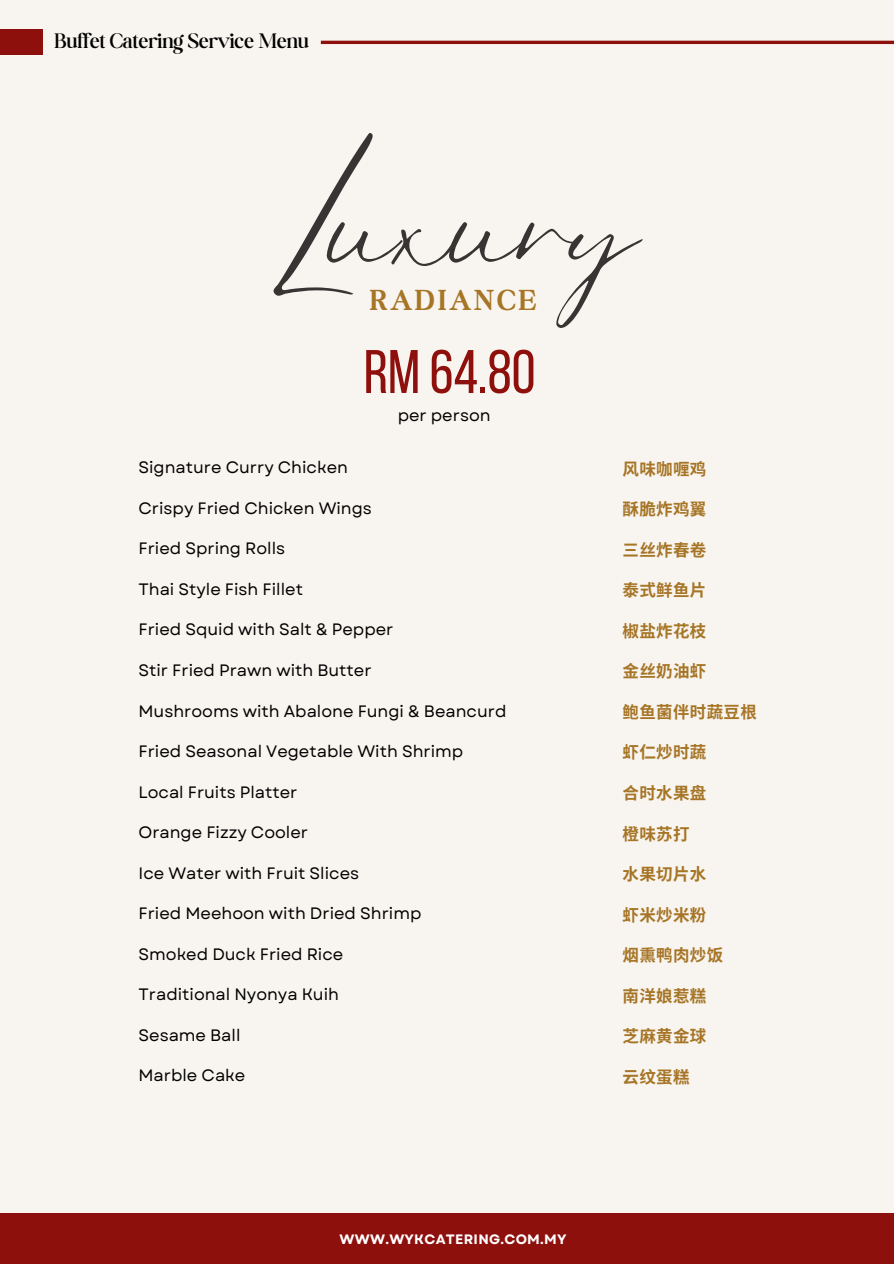
<style>
.page{position:relative;width:894px;height:1264px;background:#fff}
.page>*{position:absolute;margin:0;border:0;box-sizing:border-box;transform-origin:0 0}
.t1{font:127.35px "Eyesome Script";color:#373434}
.t2{font:61.35px "Bebas Neue";color:#8e100c}
.t3{font:700 31.05px "Boston Angel";letter-spacing:.1em;color:#a67526}
.t4{font:300 22.5px "Boston Angel";color:#000}
.t5{font:16.5px "Garet";color:#000}
.t6{font:700 16.5px "Noto Sans CJ Ksc";letter-spacing:.02em;color:#a67526}
.t7{font:700 13.65px "Garet";letter-spacing:.02em;color:#fff}
</style>
<div class="page">
<div style="left:0;top:0;width:893px;height:1263px;background:#f8f4ef"></div>
<div style="left:0;top:1213px;width:893px;height:50px;background:#8e100c"></div>
<hr style="left:321px;top:41px;width:572px;height:3px;background:#8e100c">
<div style="left:0;top:29px;width:43px;height:26px;background:#8e100c"></div>
<h2 class="t4" style="left:54px;top:27px;width:256px">Buffet Catering Service Menu</h2>
<h4 class="t1" style="left:267px;top:142px;width:373px">Luxury</h4>
<h1 class="t3" style="left:370px;top:282px;width:168px">RADIANCE</h1>
<h6 class="t2" style="left:363px;top:347px;width:173px">RM 64.80</h6>
<p class="t5" style="left:397px;top:403px;width:94px">per person</p>
<h5 class="t5" style="left:138px;top:456px;width:211px">Signature Curry Chicken</h5>
<h5 class="t5" style="left:138px;top:496px;width:235px">Crispy Fried Chicken Wings</h5>
<h5 class="t5" style="left:138px;top:537px;width:148px">Fried Spring Rolls</h5>
<h5 class="t5" style="left:138px;top:577px;width:166px">Thai Style Fish Fillet</h5>
<h5 class="t5" style="left:138px;top:618px;width:256px">Fried Squid with Salt &amp; Pepper</h5>
<h5 class="t5" style="left:138px;top:658px;width:234px">Stir Fried Prawn with Butter</h5>
<h5 class="t5" style="left:138px;top:699px;width:369px">Mushrooms with Abalone Fungi &amp; Beancurd</h5>
<h5 class="t5" style="left:138px;top:739px;width:326px">Fried Seasonal Vegetable With Shrimp</h5>
<h5 class="t5" style="left:138px;top:780px;width:160px">Local Fruits Platter</h5>
<h5 class="t5" style="left:138px;top:820px;width:171px">Orange Fizzy Cooler</h5>
<h5 class="t5" style="left:138px;top:861px;width:222px">Ice Water with Fruit Slices</h5>
<h5 class="t5" style="left:138px;top:901px;width:284px">Fried Meehoon with Dried Shrimp</h5>
<h5 class="t5" style="left:138px;top:942px;width:206px">Smoked Duck Fried Rice</h5>
<h5 class="t5" style="left:138px;top:982px;width:202px">Traditional Nyonya Kuih</h5>
<h5 class="t5" style="left:138px;top:1023px;width:103px">Sesame Ball</h5>
<h5 class="t5" style="left:138px;top:1063px;width:108px">Marble Cake</h5>
<h6 class="t6" style="left:622px;top:455px;width:85px">风味咖喱鸡</h6>
<h6 class="t6" style="left:622px;top:496px;width:85px">酥脆炸鸡翼</h6>
<h6 class="t6" style="left:622px;top:536px;width:85px">三丝炸春卷</h6>
<h6 class="t6" style="left:622px;top:577px;width:83px">泰式鲜鱼片</h6>
<h6 class="t6" style="left:622px;top:617px;width:85px">椒盐炸花枝</h6>
<h6 class="t6" style="left:622px;top:658px;width:85px">金丝奶油虾</h6>
<h6 class="t6" style="left:622px;top:698px;width:136px">鲍鱼菌伴时蔬豆根</h6>
<h6 class="t6" style="left:622px;top:739px;width:85px">虾仁炒时蔬</h6>
<h6 class="t6" style="left:622px;top:779px;width:85px">合时水果盘</h6>
<h6 class="t6" style="left:622px;top:820px;width:68px">橙味苏打</h6>
<h6 class="t6" style="left:622px;top:860px;width:85px">水果切片水</h6>
<h6 class="t6" style="left:622px;top:901px;width:85px">虾米炒米粉</h6>
<h6 class="t6" style="left:622px;top:941px;width:102px">烟熏鸭肉炒饭</h6>
<h6 class="t6" style="left:622px;top:982px;width:85px">南洋娘惹糕</h6>
<h6 class="t6" style="left:622px;top:1022px;width:85px">芝麻黄金球</h6>
<h6 class="t6" style="left:622px;top:1063px;width:68px">云纹蛋糕</h6>
<h3 class="t7" style="left:339px;top:1228px;width:228px">WWW.WYKCATERING.COM.MY</h3>
</div>
